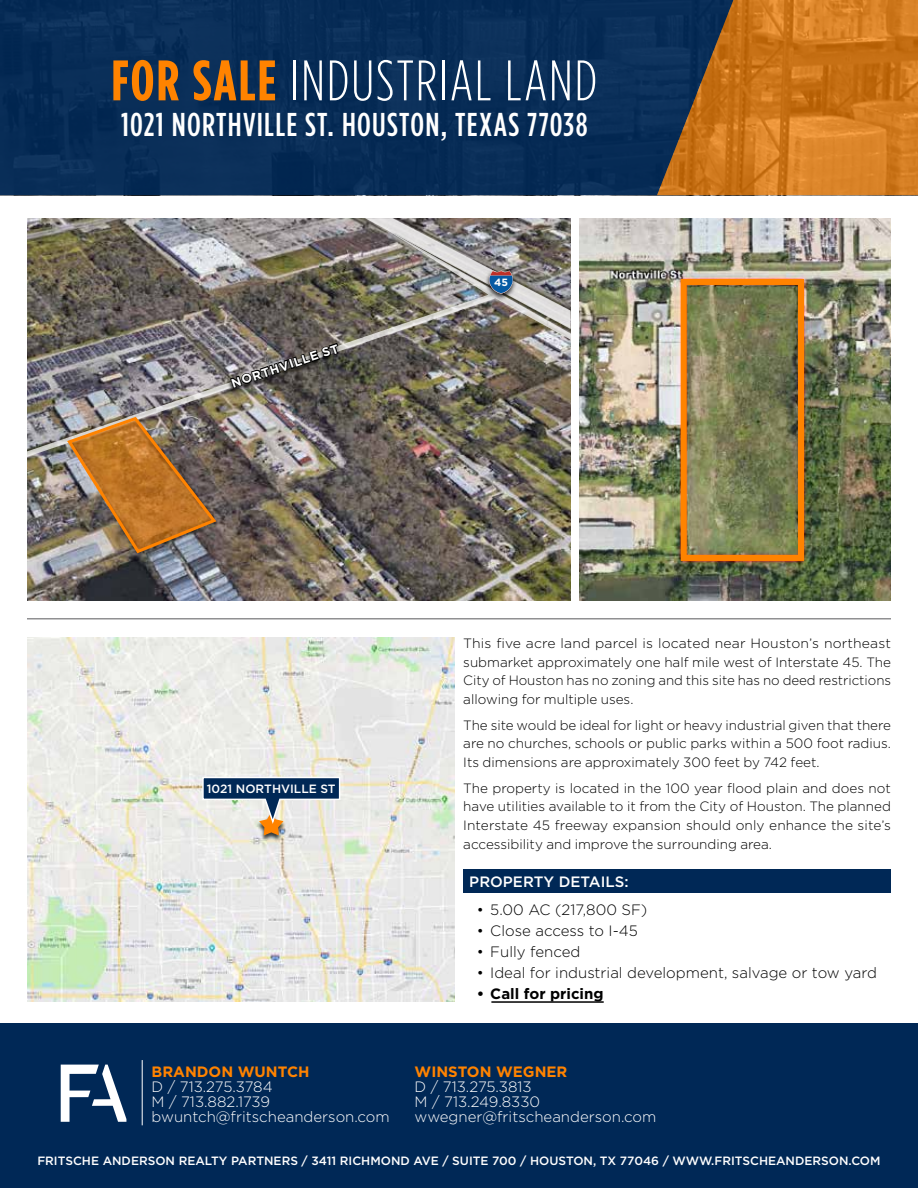
<style>
.page{position:relative;width:918px;height:1188px;background:#fff}
.page>*{position:absolute;margin:0;border:0;box-sizing:border-box;transform-origin:0 0}
.t1{font:300 57px "Gotham Condensed";letter-spacing:.025em;color:#fff}
.t2{font:500 33px "Gotham Condensed";letter-spacing:.04em;color:#fff}
.t3{font:300 15px/15px "Gotham";color:#fff}
.t4{font:300 15px "Gotham";color:#000}
.t5{font:700 15px "Gotham";color:#ff8300}
.t6{font:500 15px "Gotham";color:#fff}
.t7{font:700 15px "Gotham";color:#000}
.t8{font:300 13.5px/18.8px "Gotham";color:#000;text-align:justify}
.t9{font:700 12.45px "Gotham";color:#fff}
.t10{font:500 12px "Gotham";color:#fff}
.t11{font:700 10.5px "Gotham";color:#fff}
.s1{font-weight:700;color:#ff8300}
</style>
<div class="page">
<div style="left:0;top:1024px;width:918px;height:164px;background:#002856"></div>
<div style="left:0;top:0;width:657px;height:195px;background:#082d57"></div>
<svg style="left:657px;top:0;width:261px;height:195px;background:#b26e26"></svg>
<svg style="left:61px;top:1065px;width:65px;height:57px"></svg>
<hr style="left:142px;top:1060px;width:1px;height:65px;background:#fff">
<img style="left:27px;top:218px;width:543px;height:382px">
<img style="left:27px;top:637px;width:428px;height:364px">
<hr style="left:27px;top:619px;width:864px;height:1px;background:#58595b">
<div style="left:256px;top:813px;width:31px;height:29px;background:#000;opacity:.75"></div>
<svg style="left:201px;top:776px;width:140px;height:59px;background:#99a3ac"></svg>
<div style="left:463px;top:869px;width:428px;height:24px;background:#002856"></div>
<hr style="left:491px;top:1001px;width:113px;height:2px;background:#000">
<img style="left:27px;top:227px;width:544px;height:230px">
<div style="left:227px;top:343px;width:114px;height:52px;background:#000;opacity:.75"></div>
<svg style="left:229px;top:342px;width:110px;height:49px;background:#595553"></svg>
<img style="left:580px;top:218px;width:311px;height:382px">
<div style="left:681px;top:279px;width:123px;height:282px;border:6px solid #ff8300"></div>
<img style="left:65px;top:415px;width:154px;height:140px">
<img style="left:365px;top:218px;width:205px;height:111px">
<h1 class="t1" style="left:111px;top:48px;width:487px"><span class="s1">FOR SALE</span> INDUSTRIAL LAND</h1>
<h2 class="t2" style="left:121px;top:106px;width:468px">1021 NORTHVILLE ST. HOUSTON, TEXAS 77038</h2>
<p class="t9" style="left:229px;top:377px;width:114px;rotate:-19deg">NORTHVILLE ST</p>
<p class="t11" style="left:494px;top:277px;width:15px">45</p>
<p class="t10" style="left:207px;top:781px;width:130px">1021 NORTHVILLE ST</p>
<p class="t5" style="left:152px;top:1063px;width:159px">BRANDON WUNTCH</p>
<p class="t3" style="left:152px;top:1079px;width:240px">D / 713.275.3784<br>M / 713.882.1739 bwuntch@fritscheanderson.com</p>
<p class="t8" style="left:463px;top:633px;width:429px">This five acre land parcel is located near Houston’s northeast submarket approximately one half mile west of Interstate 45. The City of Houston has no zoning and this site has no deed restrictions allowing for multiple uses.</p>
<p class="t8" style="left:463px;top:715px;width:429px">The site would be ideal for light or heavy industrial given that there are no churches, schools or public parks within a 500 foot radius.<br>Its dimensions are approximately 300 feet by 742 feet.</p>
<p class="t8" style="left:463px;top:778px;width:429px">The property is located in the 100 year flood plain and does not have utilities available to it from the City of Houston. The planned Interstate 45 freeway expansion should only enhance the site’s accessibility and improve the surrounding area.</p>
<p class="t6" style="left:469px;top:872px;width:161px">PROPERTY DETAILS:</p>
<p class="t4" style="left:477px;top:901px;width:172px">• 5.00 AC (217,800 SF)</p>
<p class="t4" style="left:477px;top:922px;width:163px">• Close access to I-45</p>
<p class="t4" style="left:477px;top:943px;width:105px">• Fully fenced</p>
<p class="t4" style="left:477px;top:964px;width:402px">• Ideal for industrial development, salvage or tow yard</p>
<p class="t7" style="left:477px;top:985px;width:128px">• Call for pricing</p>
<p class="t5" style="left:415px;top:1063px;width:154px">WINSTON WEGNER</p>
<p class="t3" style="left:415px;top:1079px;width:243px">D / 713.275.3813<br>M / 713.249.8330 wwegner@fritscheanderson.com</p>
<p class="t10" style="left:37px;top:1153px;width:845px">FRITSCHE ANDERSON REALTY PARTNERS / 3411 RICHMOND AVE / SUITE 700 / HOUSTON, TX 77046 / WWW.FRITSCHEANDERSON.COM</p>
</div>
